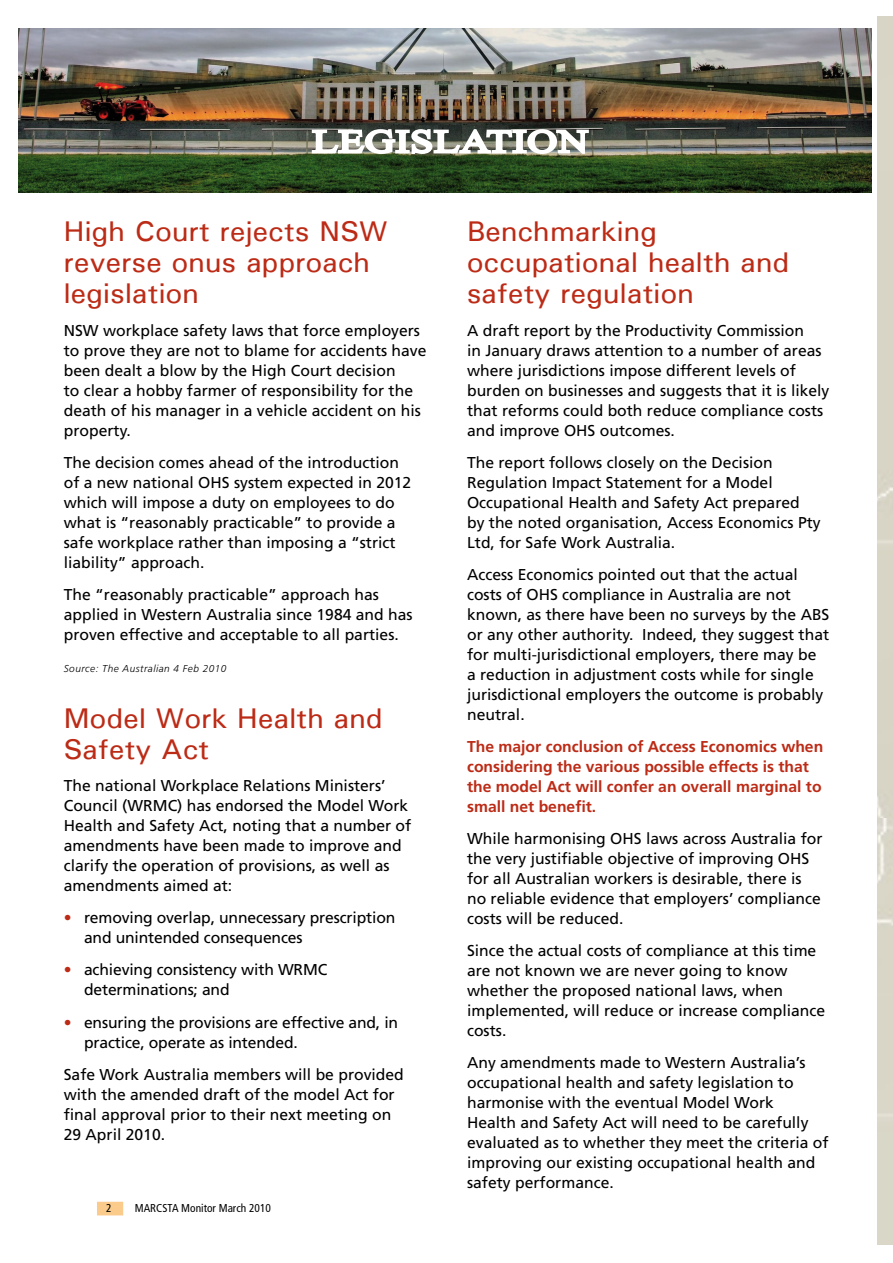
<style>
.page{position:relative;width:893px;height:1263px;background:#fff}
.page>*{position:absolute;margin:0;border:0;box-sizing:border-box;transform-origin:0 0}
.t1{font:31.8px "Times New Roman";letter-spacing:.02em;color:#fff;scale:1.31 1}
.t2{font:28.5px/31.3px "Utah";letter-spacing:.01em;color:#bc2b16}
.t3{font:15.75px/20px "Frutiger";color:#000}
.t4{font:700 15.75px/20px "Frutiger";color:#bc2b16}
.t5{font:condensed 11.4px "Frutiger";color:#000}
.t6{font:italic 300 10.05px "Frutiger";letter-spacing:.05em;color:#000}
.s1{color:#bc2b16}
</style>
<div class="page">
<svg style="left:97px;top:1202px;width:26px;height:13px"></svg>
<svg style="left:877px;top:16px;width:15px;height:2px"></svg>
<div style="left:877px;top:18px;width:15px;height:1227px;background:#d8d5c6"></div>
<img style="left:19px;top:29px;width:852px;height:164px">
<svg style="left:310px;top:127px;width:280px;height:29px"></svg>
<h1 class="t1" style="left:312px;top:130px;width:212px">LEGISLATION</h1>
<h2 class="t2" style="left:64px;top:218px;width:325px">High Court rejects NSW reverse onus approach legislation</h2>
<p class="t3" style="left:64px;top:321px;width:364px">NSW workplace safety laws that force employers to prove they are not to blame for accidents have been dealt a blow by the High Court decision<br>to clear a hobby farmer of responsibility for the death of his manager in a vehicle accident on his property.</p>
<p class="t3" style="left:64px;top:453px;width:349px">The decision comes ahead of the introduction of a new national OHS system expected in 2012 which will impose a duty on employees to do what is “reasonably practicable” to provide a safe workplace rather than imposing a “strict liability” approach.</p>
<p class="t3" style="left:64px;top:585px;width:350px">The “reasonably practicable” approach has applied in Western Australia since 1984 and has proven effective and acceptable to all parties.</p>
<p class="t6" style="left:64px;top:664px;width:164px">Source: The Australian 4 Feb 2010</p>
<h2 class="t2" style="left:64px;top:705px;width:320px">Model Work Health and<br>Safety Act</h2>
<p class="t3" style="left:64px;top:777px;width:349px">The national Workplace Relations Ministers’ Council (WRMC) has endorsed the Model Work Health and Safety Act, noting that a number of amendments have been made to improve and clarify the operation of provisions, as well as amendments aimed at:</p>
<p class="t3" style="left:84px;top:909px;width:313px;text-indent:-20px"><span class="s1">•</span> removing overlap, unnecessary prescription and unintended consequences</p>
<p class="t3" style="left:84px;top:961px;width:245px;text-indent:-20px"><span class="s1">•</span> achieving consistency with WRMC determinations; and</p>
<p class="t3" style="left:84px;top:1013px;width:316px;text-indent:-20px"><span class="s1">•</span> ensuring the provisions are effective and, in practice, operate as intended.</p>
<p class="t3" style="left:64px;top:1065px;width:341px">Safe Work Australia members will be provided with the amended draft of the model Act for final approval prior to their next meeting on 29 April 2010.</p>
<p class="t5" style="left:106px;top:1204px;width:7px">2</p>
<p class="t5" style="left:135px;top:1204px;width:138px">MARCSTA Monitor March 2010</p>
<h2 class="t2" style="left:467px;top:218px;width:323px">Benchmarking occupational health and safety regulation</h2>
<p class="t3" style="left:467px;top:321px;width:364px">A draft report by the Productivity Commission<br>in January draws attention to a number of areas where jurisdictions impose different levels of burden on businesses and suggests that it is likely that reforms could both reduce compliance costs and improve OHS outcomes.</p>
<p class="t3" style="left:467px;top:453px;width:355px">The report follows closely on the Decision Regulation Impact Statement for a Model Occupational Health and Safety Act prepared by the noted organisation, Access Economics Pty Ltd, for Safe Work Australia.</p>
<p class="t3" style="left:467px;top:565px;width:364px">Access Economics pointed out that the actual costs of OHS compliance in Australia are not known, as there have been no surveys by the ABS or any other authority. Indeed, they suggest that for multi-jurisdictional employers, there may be<br>a reduction in adjustment costs while for single jurisdictional employers the outcome is probably neutral.</p>
<p class="t4" style="left:467px;top:738px;width:358px">The major conclusion of Access Economics when considering the various possible effects is that the model Act will confer an overall marginal to small net benefit.</p>
<p class="t3" style="left:467px;top:829px;width:357px">While harmonising OHS laws across Australia for the very justifiable objective of improving OHS for all Australian workers is desirable, there is no reliable evidence that employers’ compliance costs will be reduced.</p>
<p class="t3" style="left:467px;top:941px;width:359px">Since the actual costs of compliance at this time are not known we are never going to know whether the proposed national laws, when implemented, will reduce or increase compliance costs.</p>
<p class="t3" style="left:467px;top:1054px;width:363px">Any amendments made to Western Australia’s occupational health and safety legislation to harmonise with the eventual Model Work<br>Health and Safety Act will need to be carefully evaluated as to whether they meet the criteria of improving our existing occupational health and safety performance.</p>
</div>
